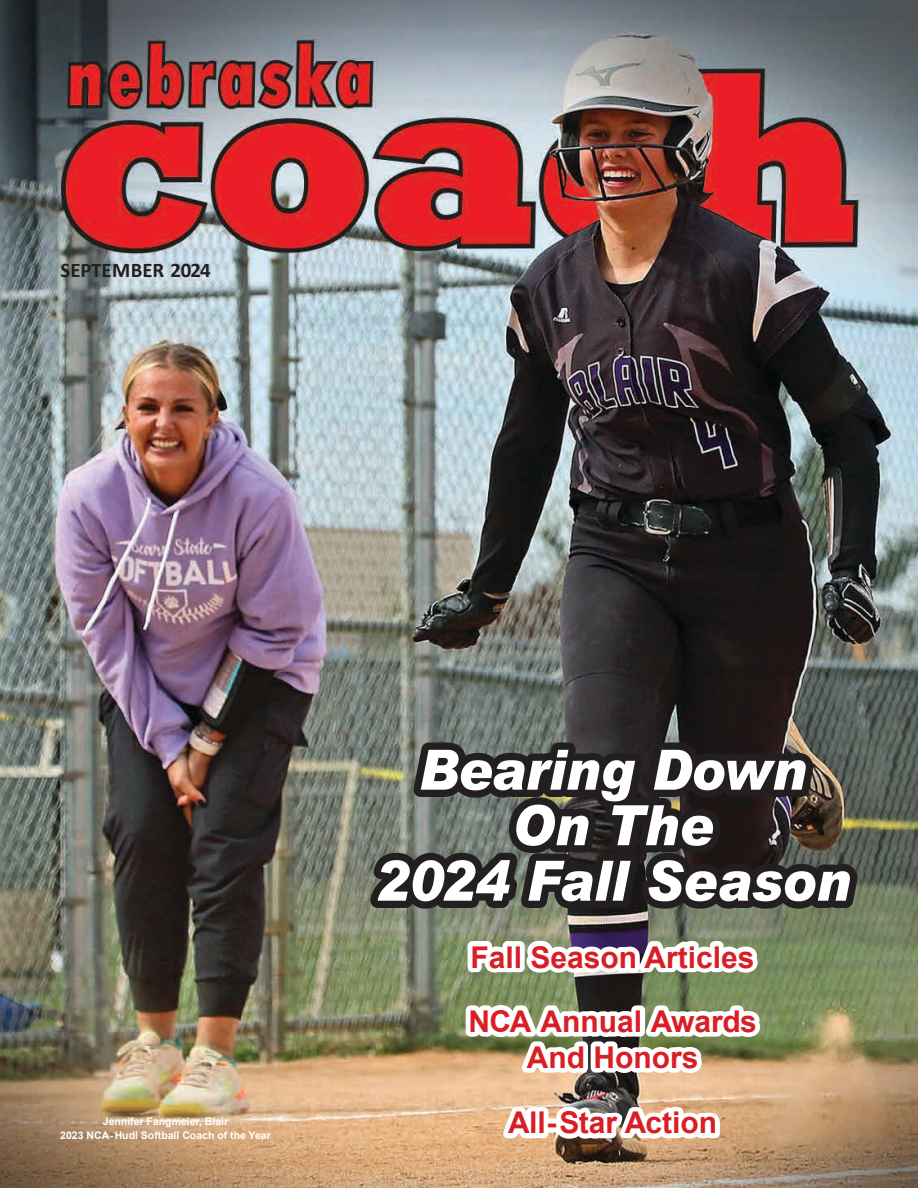
<style>
.page{position:relative;width:918px;height:1188px;background:#fff}
.page>*{position:absolute;margin:0;border:0;box-sizing:border-box;transform-origin:0 0}
.t1{font:italic 900 55.8px/55.5px "Arial";color:#fff;text-align:center;scale:.93 1}
.t2{font:700 30px/36px "Arial";color:#d81f26;text-align:center}
.t3{font:700 20.85px "Calibri";color:#231f20}
.t4{font:700 10.5px/13.5px "Arial";color:#fff;text-align:center}
</style>
<div class="page">
<img style="left:0;top:0;width:918px;height:1188px">
<img style="left:359px;top:731px;width:508px;height:423px">
<h3 class="t3" style="left:60px;top:257px;width:152px">SEPTEMBER 2024</h3>
<p class="t4" style="left:60px;top:1115px;width:212px">Jennifer Fangmeier, Blair<br>2023 NCA-Hudl Softball Coach of the Year</p>
<h1 class="t1" style="left:374px;top:741px;width:514px">Bearing Down<br>On The<br>2024 Fall Season</h1>
<h2 class="t2" style="left:471px;top:940px;width:285px">Fall Season Articles</h2>
<h2 class="t2" style="left:468px;top:1004px;width:290px">NCA Annual Awards<br>And Honors</h2>
<h2 class="t2" style="left:508px;top:1106px;width:211px">All-Star Action</h2>
</div>
